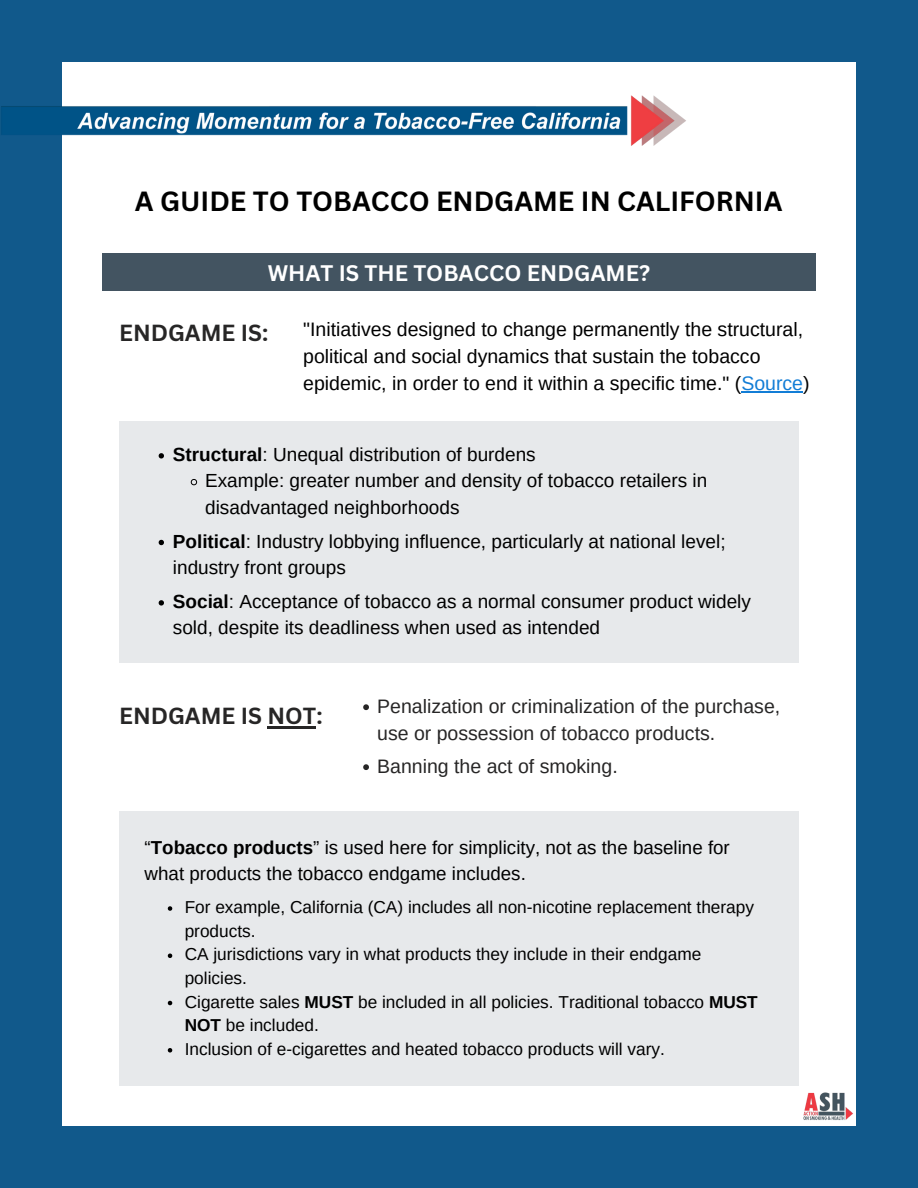
<style>
.page{position:relative;width:918px;height:1188px;background:#11598b}
.page>*{position:absolute;margin:0;border:0;box-sizing:border-box;transform-origin:0 0}
.t1{font:700 27px "Canva Sans";color:#000}
.t2{font:700 22.65px "Canva Sans";color:#272626}
.t3{font:700 21.9px "Canva Sans";color:#fff}
.t4{font:19.5px/27px "Arimo";color:#000}
.t5{font:19.5px/27.2px "Arimo";color:#272626}
.t6{font:19.05px/26.2px "Arimo";color:#000}
.t7{font:18.75px/25.8px "Arimo";color:#000}
.t8{font:17.25px/23.7px "Arimo";color:#000}
.s1{color:#127dd6}
.s2{font-weight:700}
</style>
<div class="page">
<div style="left:62px;top:62px;width:794px;height:1064px;background:#fff"></div>
<div style="left:119px;top:811px;width:680px;height:275px;background:#e7e9eb"></div>
<img style="left:1px;top:95px;width:685px;height:51px">
<div style="left:102px;top:254px;width:714px;height:37px;background:#435461"></div>
<hr style="left:741px;top:392px;width:62px;height:1px;background:#127dd6">
<img style="left:803px;top:1092px;width:50px;height:29px">
<div style="left:119px;top:421px;width:680px;height:241px;background:#e7e9eb"></div>
<svg style="left:159px;top:453px;width:5px;height:6px"></svg>
<svg style="left:191px;top:479px;width:6px;height:6px"></svg>
<svg style="left:159px;top:540px;width:5px;height:5px"></svg>
<svg style="left:159px;top:600px;width:5px;height:6px"></svg>
<svg style="left:168px;top:906px;width:4px;height:5px"></svg>
<svg style="left:168px;top:954px;width:4px;height:4px"></svg>
<svg style="left:168px;top:1001px;width:4px;height:4px"></svg>
<svg style="left:168px;top:1048px;width:4px;height:5px"></svg>
<svg style="left:363px;top:704px;width:6px;height:6px"></svg>
<svg style="left:363px;top:764px;width:6px;height:6px"></svg>
<hr style="left:268px;top:727px;width:48px;height:2px;background:#272626">
<p class="t1" style="left:135px;top:183px;width:649px">A GUIDE TO TOBACCO ENDGAME IN CALIFORNIA</p>
<p class="t3" style="left:268px;top:258px;width:384px">WHAT IS THE TOBACCO ENDGAME?</p>
<p class="t2" style="left:119px;top:316px;width:151px">ENDGAME IS:</p>
<p class="t4" style="left:303px;top:316px;width:508px">"Initiatives designed to change permanently the structural, political and social dynamics that sustain the tobacco epidemic, in order to end it within a specific time." (<span class="s1">Source</span>)</p>
<p class="t6" style="left:173px;top:441px;width:364px"><span class="s2">Structural</span>: Unequal distribution of burdens</p>
<p class="t6" style="left:205px;top:468px;width:504px">Example: greater number and density of tobacco retailers in disadvantaged neighborhoods</p>
<p class="t6" style="left:173px;top:528px;width:554px"><span class="s2">Political</span>: Industry lobbying influence, particularly at national level; industry front groups</p>
<p class="t6" style="left:173px;top:588px;width:580px"><span class="s2">Social</span>: Acceptance of tobacco as a normal consumer product widely sold, despite its deadliness when used as intended</p>
<p class="t2" style="left:119px;top:700px;width:205px">ENDGAME IS NOT:</p>
<p class="t5" style="left:377px;top:693px;width:405px">Penalization or criminalization of the purchase, use or possession of tobacco products.</p>
<p class="t5" style="left:377px;top:753px;width:242px">Banning the act of smoking.</p>
<p class="t7" style="left:145px;top:835px;width:587px">“<span class="s2">Tobacco products</span>” is used here for simplicity, not as the baseline for what products the tobacco endgame includes.</p>
<p class="t8" style="left:185px;top:895px;width:571px">For example, California (CA) includes all non-nicotine replacement therapy products.</p>
<p class="t8" style="left:185px;top:942px;width:518px">CA jurisdictions vary in what products they include in their endgame policies.</p>
<p class="t8" style="left:185px;top:990px;width:575px">Cigarette sales <span class="s2">MUST</span> be included in all policies. Traditional tobacco <span class="s2">MUST<br>NOT</span> be included.</p>
<p class="t8" style="left:185px;top:1037px;width:482px">Inclusion of e-cigarettes and heated tobacco products will vary.</p>
</div>
